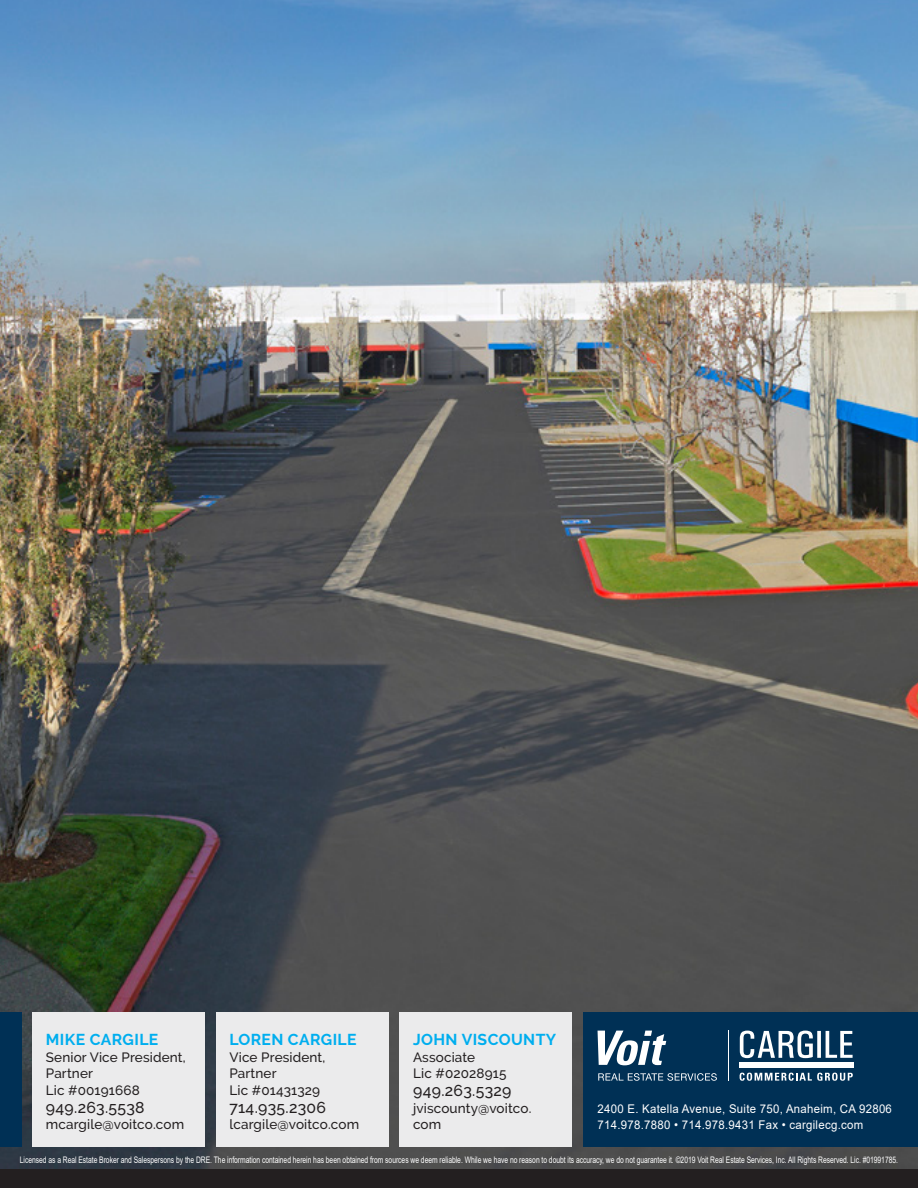
<style>
.page{position:relative;width:918px;height:1188px;background:#fff}
.page>*{position:absolute;margin:0;border:0;box-sizing:border-box;transform-origin:0 0}
.t1{font:700 15.75px "Raleway";letter-spacing:.025em;color:#00aeef}
.t2{font:500 15.75px "Raleway";letter-spacing:.02em;color:#231f20}
.t3{font:500 13.5px/16.5px "Raleway";letter-spacing:.01em;color:#231f20}
.t4{font:12px/16.5px "Arial";letter-spacing:.025em;color:#fff;scale:.95 1}
.t5{font:9px "Arial";letter-spacing:-.005em;color:#fff;scale:.75 1}
</style>
<div class="page">
<img style="left:0;top:0;width:918px;height:1169px">
<div style="left:0;top:1012px;width:22px;height:136px;background:#003055"></div>
<div style="left:0;top:1169px;width:918px;height:19px;background:#231f20"></div>
<div style="left:32px;top:1012px;width:173px;height:136px;background:#ebebec"></div>
<div style="left:216px;top:1012px;width:173px;height:136px;background:#ebebec"></div>
<div style="left:400px;top:1012px;width:172px;height:136px;background:#ebebec"></div>
<div style="left:583px;top:1012px;width:335px;height:136px;background:#003055"></div>
<svg style="left:598px;top:1073px;width:119px;height:8px"></svg>
<svg style="left:598px;top:1031px;width:68px;height:34px"></svg>
<hr style="left:728px;top:1031px;width:1px;height:50px;background:#fff">
<svg style="left:740px;top:1073px;width:113px;height:8px"></svg>
<svg style="left:740px;top:1031px;width:113px;height:27px"></svg>
<div style="left:739px;top:1062px;width:114px;height:6px;background:#fff"></div>
<h1 class="t1" style="left:46px;top:1031px;width:114px">MIKE CARGILE</h1>
<h2 class="t3" style="left:46px;top:1049px;width:141px">Senior Vice President,<br>Partner<br>Lic #00191668</h2>
<h1 class="t2" style="left:46px;top:1098px;width:100px">949.263.5538</h1>
<h2 class="t3" style="left:46px;top:1116px;width:140px">mcargile@voitco.com</h2>
<h1 class="t1" style="left:230px;top:1031px;width:129px">LOREN CARGILE</h1>
<h2 class="t3" style="left:230px;top:1049px;width:97px">Vice President,<br>Partner<br>Lic #01431329</h2>
<h1 class="t2" style="left:230px;top:1098px;width:98px">714.935.2306</h1>
<h2 class="t3" style="left:230px;top:1116px;width:131px">lcargile@voitco.com</h2>
<h1 class="t1" style="left:413px;top:1031px;width:145px">JOHN VISCOUNTY</h1>
<h2 class="t3" style="left:413px;top:1049px;width:95px">Associate<br>Lic #02028915</h2>
<h1 class="t2" style="left:413px;top:1082px;width:100px">949.263.5329</h1>
<h2 class="t3" style="left:413px;top:1100px;width:120px">jviscounty@voitco. com</h2>
<h3 class="t4" style="left:598px;top:1100px;width:311px">2400 E. Katella Avenue, Suite 750, Anaheim, CA 92806<br>714.978.7880 • 714.978.9431 Fax • cargilecg.com</h3>
<p class="t5" style="left:20px;top:1154px;width:1172px">Licensed as a Real Estate Broker and Salespersons by the DRE. The information contained herein has been obtained from sources we deem reliable. While we have no reason to doubt its accuracy, we do not guarantee it. ©2019 Voit Real Estate Services, Inc. All Rights Reserved. Lic. #01991785.</p>
</div>
